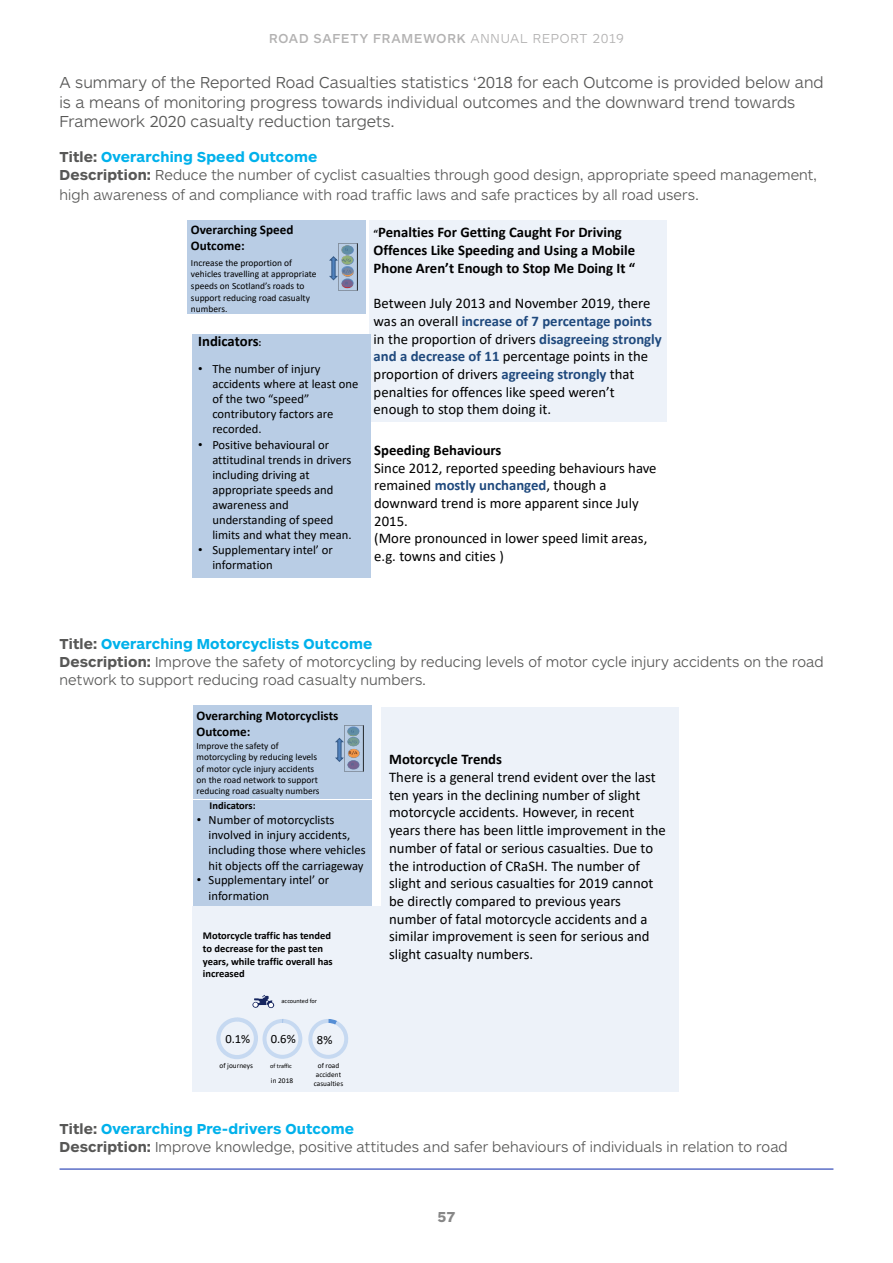
<style>
.page{position:relative;width:893px;height:1263px;background:#fff}
.page>*{position:absolute;margin:0;border:0;box-sizing:border-box;transform-origin:0 0}
.t1{font:300 16.5px/19.5px "ARS Maquette Tr";color:#575756}
.t2{font:300 15px/18px "ARS Maquette Tr";letter-spacing:.005em;color:#575756}
.t3{font:700 15px "ARS Maquette Tr";color:#878787}
.t4{font:14.7px/17.7px "Calibri";color:#000}
.t5{font:700 14.7px/17.5px "Calibri";color:#000}
.t6{font:500 13.5px "ARS Maquette Tr";letter-spacing:.06em;color:#b3b2b2}
.t7{font:700 13.2px/15.8px "Calibri";color:#000}
.t8{font:12.6px/15.1px "Calibri";color:#000}
.t9{font:700 10.5px/12.6px "Calibri";color:#000}
.t10{font:9.45px/11.2px "Calibri";color:#000}
.t11{font:7.35px/9px "Calibri";color:#000;text-align:center}
.t12{font:6.3px "Calibri";letter-spacing:-.005em;color:#000}
.s1{font-weight:300}
.s2{font-weight:700}
.s3{font-weight:700;color:#00b1eb}
.s4{font-size:10.5px}
.s5{font-family:"Arial"}
.s6{font-weight:700;color:#1f497d}
</style>
<div class="page">
<hr style="left:60px;top:1169px;width:773px;height:1px;background:#0a26aa">
<div style="left:187px;top:702px;width:492px;height:392px;background:linear-gradient(to right,#fff,#fff)"></div>
<div style="left:193px;top:906px;width:188px;height:185px;background:#edf2f9"></div>
<div style="left:381px;top:707px;width:297px;height:384px;background:#edf2f9"></div>
<div style="left:193px;top:800px;width:179px;height:105px;background:#b9cde5"></div>
<div style="left:193px;top:706px;width:179px;height:93px;background:#b9cde5"></div>
<svg style="left:335px;top:737px;width:10px;height:26px"></svg>
<img style="left:345px;top:725px;width:19px;height:47px">
<svg style="left:216px;top:1017px;width:132px;height:42px"></svg>
<svg style="left:252px;top:995px;width:22px;height:13px"></svg>
<div style="left:347px;top:726px;width:12px;height:9px;background:#4f81bd;border-radius:50%;opacity:.77"></div>
<div style="left:347px;top:737px;width:12px;height:9px;background:#4f81bd;border-radius:50%;opacity:.77"></div>
<div style="left:347px;top:760px;width:12px;height:9px;background:#4f81bd;border-radius:50%;opacity:.77"></div>
<div style="left:370px;top:221px;width:297px;height:201px;background:#edf2f9"></div>
<div style="left:192px;top:334px;width:178px;height:244px;background:#b9cde5"></div>
<div style="left:187px;top:220px;width:179px;height:94px;background:#b9cde5"></div>
<svg style="left:329px;top:255px;width:10px;height:26px"></svg>
<img style="left:341px;top:244px;width:17px;height:46px">
<div style="left:342px;top:246px;width:12px;height:9px;background:#4f81bd;border-radius:50%;opacity:.77"></div>
<div style="left:342px;top:256px;width:12px;height:9px;background:#4f81bd;border-radius:50%;opacity:.62"></div>
<div style="left:342px;top:266px;width:11px;height:9px;background:#4f81bd;border-radius:50%;opacity:.77"></div>
<div style="left:342px;top:278px;width:12px;height:9px;background:#4f81bd;border-radius:50%;opacity:.77"></div>
<p class="t6" style="left:269px;top:32px;width:356px">ROAD SAFETY FRAMEWORK <span class="s1">ANNUAL REPORT 2019</span></p>
<p class="t1" style="left:60px;top:73px;width:766px">A summary of the Reported Road Casualties statistics ‘2018 for each Outcome is provided below and is a means of monitoring progress towards individual outcomes and the downward trend towards<br>Framework 2020 casualty reduction targets.</p>
<p class="t2" style="left:60px;top:148px;width:759px"><span class="s2">Title:</span> <span class="s3">Overarching Speed Outcome<br></span><span class="s2">Description:</span> Reduce the number of cyclist casualties through good design, appropriate speed management,</p>
<p class="t2" style="left:60px;top:186px;width:641px">high awareness of and compliance with road traffic laws and safe practices by all road users.</p>
<p class="t7" style="left:191px;top:222px;width:104px">Overarching Speed<br>Outcome:</p>
<p class="t10" style="left:191px;top:257px;width:127px">Increase the proportion of vehicles travelling at appropriate speeds on Scotland’s roads to support reducing road casualty numbers.</p>
<p class="t5" style="left:198px;top:332px;width:65px">Indicators<span class="s4">:</span></p>
<p class="t8" style="left:212px;top:361px;width:147px;text-indent:-14px"><span class="s5">•</span> The number of injury accidents where at least one of the two “speed” contributory factors are recorded.</p>
<p class="t8" style="left:212px;top:436px;width:141px;text-indent:-14px"><span class="s5">•</span> Positive behavioural or attitudinal trends in drivers including driving at appropriate speeds and awareness and understanding of speed limits and what they mean.</p>
<p class="t8" style="left:212px;top:542px;width:122px;text-indent:-14px"><span class="s5">•</span> Supplementary intel’ or information</p>
<p class="t5" style="left:374px;top:223px;width:263px"><span class="s4">“</span>Penalties For Getting Caught For Driving<br>Offences Like Speeding and Using a Mobile<br>Phone Aren’t Enough to Stop Me Doing It “</p>
<p class="t4" style="left:374px;top:294px;width:290px">Between July 2013 and November 2019, there was an overall <span class="s6">increase of 7 percentage points </span>in the proportion of drivers <span class="s6">disagreeing strongly and a decrease of 11</span> percentage points in the proportion of drivers <span class="s6">agreeing strongly</span> that penalties for offences like speed weren’t enough to stop them doing it.</p>
<p class="t5" style="left:374px;top:441px;width:129px">Speeding Behaviours</p>
<p class="t4" style="left:374px;top:458px;width:284px">Since 2012, reported speeding behaviours have remained <span class="s6">mostly unchanged</span>, though a downward trend is more apparent since July 2015.<br>(More pronounced in lower speed limit areas, e.g. towns and cities )</p>
<p class="t2" style="left:60px;top:635px;width:766px"><span class="s2">Title:</span> <span class="s3">Overarching Motorcyclists Outcome<br></span><span class="s2">Description:</span> Improve the safety of motorcycling by reducing levels of motor cycle injury accidents on the road network to support reducing road casualty numbers.</p>
<p class="t7" style="left:197px;top:707px;width:143px">Overarching Motorcyclists<br>Outcome:</p>
<p class="t10" style="left:197px;top:740px;width:125px">Improve the safety of motorcycling by reducing levels of motor cycle injury accidents on the road network to support reducing road casualty numbers</p>
<p class="t9" style="left:210px;top:799px;width:48px">Indicators:</p>
<p class="t8" style="left:209px;top:812px;width:159px;text-indent:-12px"><span class="s5">•</span> Number of motorcyclists involved in injury accidents, including those where vehicles hit objects off the carriageway</p>
<p class="t8" style="left:209px;top:872px;width:122px;text-indent:-12px"><span class="s5">•</span> Supplementary intel’ or information</p>
<p class="t9" style="left:203px;top:929px;width:131px">Motorcycle traffic has tended to decrease for the past ten years, while traffic overall has increased</p>
<p class="t12" style="left:282px;top:996px;width:37px">accounted for</p>
<p class="t8" style="left:225px;top:1031px;width:26px">0.1%</p>
<p class="t11" style="left:219px;top:1061px;width:35px">of journeys</p>
<p class="t12" style="left:270px;top:1062px;width:23px">of traffic</p>
<p class="t8" style="left:271px;top:1031px;width:26px">0.6%</p>
<p class="t8" style="left:317px;top:1032px;width:17px">8%</p>
<p class="t11" style="left:314px;top:1061px;width:31px">of road accident casualties</p>
<p class="t11" style="left:271px;top:1076px;width:24px">in 2018</p>
<p class="t5" style="left:389px;top:750px;width:114px">Motorcycle Trends</p>
<p class="t4" style="left:389px;top:768px;width:278px">There is a general trend evident over the last ten years in the declining number of slight motorcycle accidents. However, in recent years there has been little improvement in the number of fatal or serious casualties. Due to the introduction of CRaSH. The number of slight and serious casualties for 2019 cannot be directly compared to previous years number of fatal motorcycle accidents and a similar improvement is seen for serious and slight casualty numbers.</p>
<p class="t2" style="left:60px;top:1120px;width:730px"><span class="s2">Title:</span> <span class="s3">Overarching Pre-drivers Outcome<br></span><span class="s2">Description:</span> Improve knowledge, positive attitudes and safer behaviours of individuals in relation to road</p>
<p class="t3" style="left:437px;top:1209px;width:20px">57</p>
</div>
